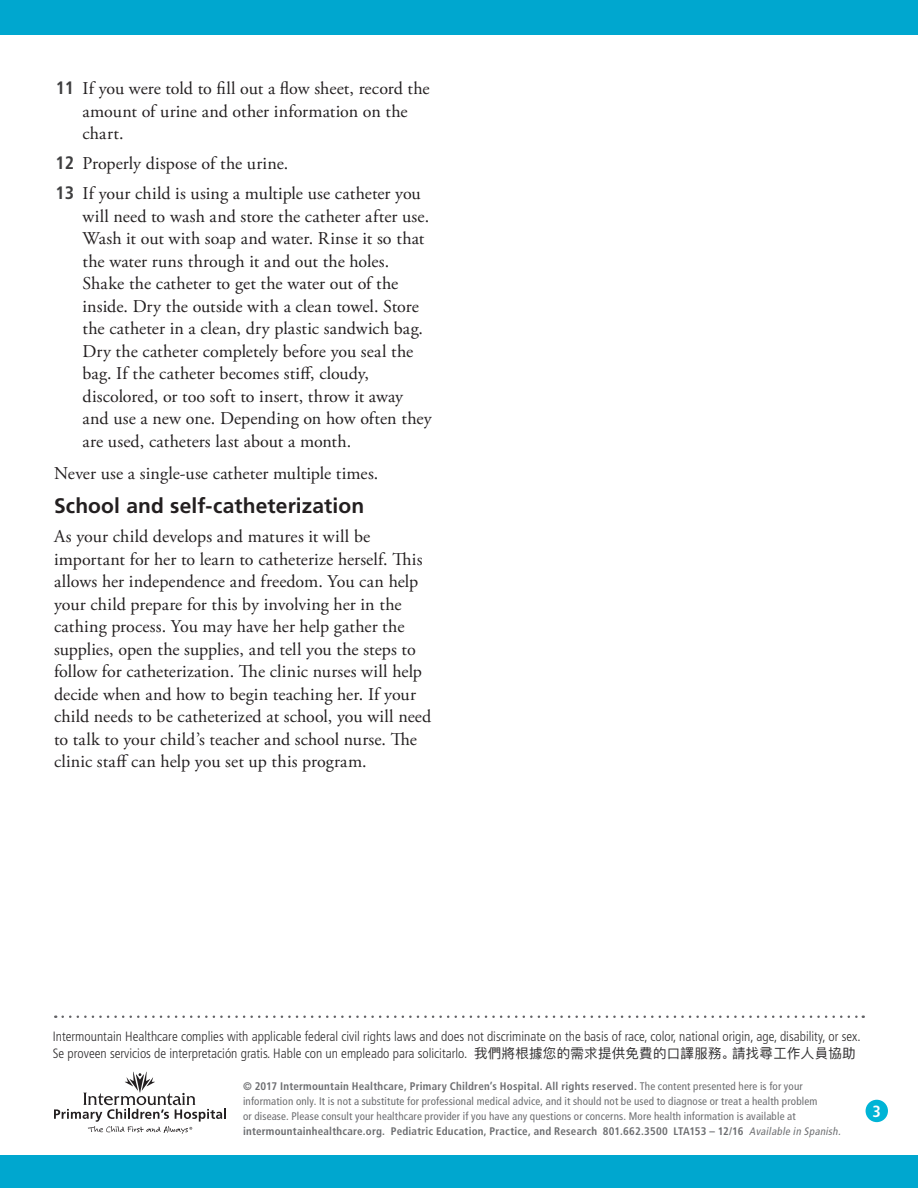
<style>
.page{position:relative;width:918px;height:1188px;background:#fff}
.page>*{position:absolute;margin:0;border:0;box-sizing:border-box;transform-origin:0 0}
.Level_1__h2{font:700 21px "Frutiger LT Std";letter-spacing:.005em;color:#231f20}
.Level_1__h2-2{font:18px/22.5px "Adobe Garamond Pro";letter-spacing:.005em;color:#231f20}
.Main__p{font:18px "Adobe Garamond Pro";letter-spacing:.005em;color:#231f20}
.Page_number{font:700 condensed 16.2px "Frutiger LT Std";color:#fff}
.t1{font:300 condensed 13.5px/17.1px "Frutiger LT Std";color:#312f30}
.t2{font:condensed 10.95px/15px "Frutiger LT Std";letter-spacing:.015em;color:#6c6d70}
.s1{font-family:"Frutiger LT Std";font-weight:700;font-stretch:condensed;color:#3e3e3f}
.s2{font-family:"Ping Fang HK";font-weight:400;font-stretch:normal}
.s3{font-weight:700}
.s4{font-style:italic;font-size:10.8px}
</style>
<div class="page">
<div style="left:0;top:0;width:918px;height:35px;background:#00a7cf"></div>
<div style="left:866px;top:1100px;width:22px;height:22px;background:#00b4d6;border-radius:50%"></div>
<div style="left:0;top:1156px;width:918px;height:32px;background:#00a7cf"></div>
<svg style="left:54px;top:1072px;width:172px;height:62px"></svg>
<svg style="left:63px;top:1015px;width:801px;height:3px"></svg>
<p class="Level_1__h2-2" style="left:82px;top:78px;width:349px;text-indent:-27px"><span class="s1">11</span> If you were told to fill out a flow sheet, record the amount of urine and other information on the chart.</p>
<p class="Level_1__h2-2" style="left:56px;top:153px;width:234px"><span class="s1">12</span> Properly dispose of the urine.</p>
<p class="Level_1__h2-2" style="left:82px;top:183px;width:351px;text-indent:-27px"><span class="s1">13</span> If your child is using a multiple use catheter you will need to wash and store the catheter after use.<br>Wash it out with soap and water. Rinse it so that the water runs through it and out the holes.<br>Shake the catheter to get the water out of the inside. Dry the outside with a clean towel. Store the catheter in a clean, dry plastic sandwich bag.<br>Dry the catheter completely before you seal the bag. If the catheter becomes stiff, cloudy, discolored, or too soft to insert, throw it away and use a new one. Depending on how often they are used, catheters last about a month.</p>
<p class="Main__p" style="left:54px;top:462px;width:326px">Never use a single-use catheter multiple times.</p>
<p class="Level_1__h2" style="left:54px;top:493px;width:312px">School and self-catheterization</p>
<p class="Level_1__h2-2" style="left:54px;top:526px;width:379px">As your child develops and matures it will be important for her to learn to catheterize herself. This allows her independence and freedom. You can help your child prepare for this by involving her in the cathing process. You may have her help gather the supplies, open the supplies, and tell you the steps to follow for catheterization. The clinic nurses will help decide when and how to begin teaching her. If your child needs to be catheterized at school, you will need to talk to your child’s teacher and school nurse. The clinic staff can help you set up this program.</p>
<p class="t1" style="left:53px;top:1027px;width:809px">Intermountain Healthcare complies with applicable federal civil rights laws and does not discriminate on the basis of race, color, national origin, age, disability, or sex.<br>Se proveen servicios de interpretación gratis. Hable con un empleado para solicitarlo. <span class="s2">我們將根據您的需求提供免費的口譯服務。請找尋工作人員協助</span></p>
<p class="t2" style="left:243px;top:1079px;width:602px"><span class="s3">© 2017 Intermountain Healthcare, Primary Children’s Hospital. All rights reserved.</span> The content presented here is for your information only. It is not a substitute for professional medical advice, and it should not be used to diagnose or treat a health problem<br>or disease. Please consult your healthcare provider if you have any questions or concerns. More health information is available at <span class="s3">intermountainhealthcare.org. Pediatric Education, Practice, and Research 801.662.3500 LTA153 – 12/16</span> <span class="s4">Available in Spanish.</span></p>
<p class="Page_number" style="left:873px;top:1101px;width:10px">3</p>
</div>
